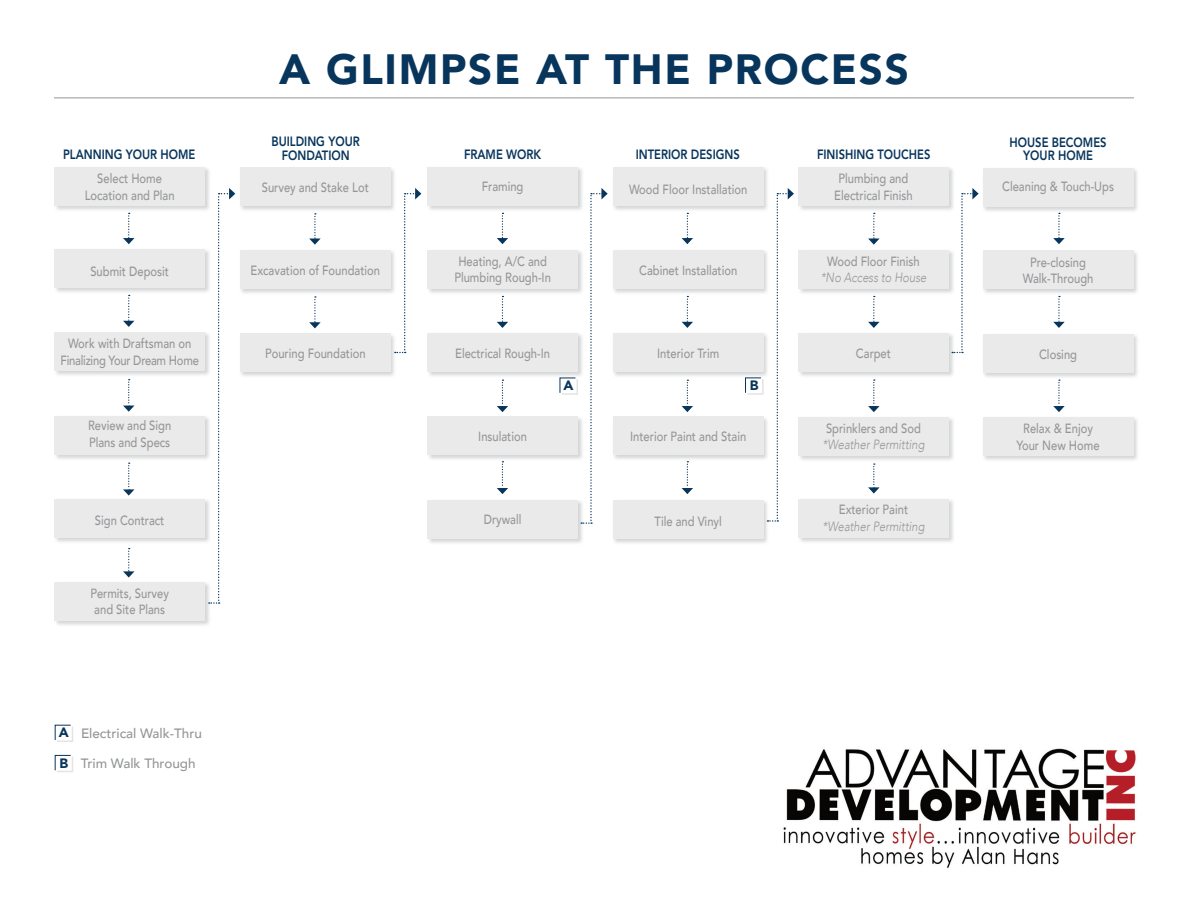
<style>
.page{position:relative;width:1188px;height:918px;background:#fff}
.page>*{position:absolute;margin:0;border:0;box-sizing:border-box;transform-origin:0 0}
.t1{font:900 42px "Avenir";letter-spacing:.04em;color:#08355c}
.t2{font:500 13.5px "Avenir";color:#939698}
.t3{font:900 13.5px "Avenir";color:#08355c}
.t4{font:500 13.35px/16.4px "Avenir";color:#939698;text-align:center;scale:.84 1}
.t5{font:800 13.35px/13.4px "Avenir";color:#08355c;text-align:center;scale:.84 1}
.t6{font:italic 300 13.35px "Avenir";color:#939698;scale:.84 1}
.t7{font:500 13.35px/16.4px "Avenir";letter-spacing:-.02em;color:#939698;text-align:center;scale:.84 1}
.s1{font-weight:900;color:#08355c}
</style>
<div class="page">
<svg style="left:211px;top:188px;width:24px;height:416px"></svg>
<hr style="left:54px;top:98px;width:1080px;height:1px;background:#939698">
<img style="left:783px;top:748px;width:353px;height:120px">
<div style="left:54px;top:166px;width:157px;height:46px;background:#939698;opacity:.4"></div>
<div style="left:55px;top:167px;width:150px;height:39px;background:#ebeaeb"></div>
<div style="left:54px;top:332px;width:157px;height:46px;background:#939698;opacity:.4"></div>
<div style="left:55px;top:332px;width:150px;height:39px;background:#ebeaeb"></div>
<div style="left:54px;top:415px;width:157px;height:46px;background:#939698;opacity:.4"></div>
<div style="left:55px;top:416px;width:150px;height:39px;background:#ebeaeb"></div>
<div style="left:54px;top:498px;width:157px;height:46px;background:#939698;opacity:.4"></div>
<div style="left:55px;top:499px;width:150px;height:39px;background:#ebeaeb"></div>
<div style="left:54px;top:582px;width:157px;height:45px;background:#939698;opacity:.4"></div>
<div style="left:55px;top:582px;width:150px;height:39px;background:#ebeaeb"></div>
<div style="left:240px;top:167px;width:157px;height:46px;background:#939698;opacity:.4"></div>
<div style="left:240px;top:167px;width:150px;height:39px;background:#ebeaeb"></div>
<div style="left:240px;top:250px;width:157px;height:45px;background:#939698;opacity:.4"></div>
<div style="left:240px;top:250px;width:150px;height:39px;background:#ebeaeb"></div>
<div style="left:240px;top:333px;width:157px;height:46px;background:#939698;opacity:.4"></div>
<div style="left:240px;top:333px;width:150px;height:39px;background:#ebeaeb"></div>
<div style="left:427px;top:166px;width:157px;height:46px;background:#939698;opacity:.4"></div>
<div style="left:428px;top:167px;width:150px;height:39px;background:#ebeaeb"></div>
<div style="left:427px;top:249px;width:157px;height:46px;background:#939698;opacity:.4"></div>
<div style="left:428px;top:250px;width:150px;height:39px;background:#ebeaeb"></div>
<div style="left:427px;top:332px;width:157px;height:46px;background:#939698;opacity:.4"></div>
<div style="left:428px;top:333px;width:150px;height:39px;background:#ebeaeb"></div>
<div style="left:427px;top:416px;width:157px;height:46px;background:#939698;opacity:.4"></div>
<div style="left:428px;top:416px;width:150px;height:39px;background:#ebeaeb"></div>
<div style="left:427px;top:499px;width:157px;height:46px;background:#939698;opacity:.4"></div>
<div style="left:428px;top:500px;width:150px;height:39px;background:#ebeaeb"></div>
<svg style="left:123px;top:548px;width:11px;height:30px"></svg>
<svg style="left:123px;top:463px;width:11px;height:33px"></svg>
<svg style="left:123px;top:379px;width:11px;height:33px"></svg>
<svg style="left:123px;top:213px;width:11px;height:31px"></svg>
<svg style="left:309px;top:296px;width:12px;height:32px"></svg>
<svg style="left:309px;top:213px;width:12px;height:32px"></svg>
<svg style="left:497px;top:461px;width:11px;height:33px"></svg>
<svg style="left:497px;top:380px;width:11px;height:32px"></svg>
<svg style="left:497px;top:296px;width:11px;height:32px"></svg>
<svg style="left:497px;top:213px;width:11px;height:31px"></svg>
<div style="left:613px;top:166px;width:157px;height:46px;background:#939698;opacity:.4"></div>
<div style="left:613px;top:167px;width:150px;height:39px;background:#ebeaeb"></div>
<div style="left:613px;top:249px;width:157px;height:46px;background:#939698;opacity:.4"></div>
<div style="left:613px;top:250px;width:150px;height:39px;background:#ebeaeb"></div>
<div style="left:613px;top:332px;width:157px;height:46px;background:#939698;opacity:.4"></div>
<div style="left:613px;top:333px;width:150px;height:39px;background:#ebeaeb"></div>
<div style="left:613px;top:416px;width:157px;height:46px;background:#939698;opacity:.4"></div>
<div style="left:613px;top:416px;width:150px;height:39px;background:#ebeaeb"></div>
<div style="left:613px;top:499px;width:157px;height:46px;background:#939698;opacity:.4"></div>
<div style="left:613px;top:500px;width:150px;height:39px;background:#ebeaeb"></div>
<div style="left:798px;top:166px;width:157px;height:46px;background:#939698;opacity:.4"></div>
<div style="left:798px;top:167px;width:151px;height:39px;background:#ebeaeb"></div>
<div style="left:798px;top:249px;width:157px;height:46px;background:#939698;opacity:.4"></div>
<div style="left:798px;top:250px;width:151px;height:39px;background:#ebeaeb"></div>
<div style="left:798px;top:332px;width:157px;height:46px;background:#939698;opacity:.4"></div>
<div style="left:798px;top:333px;width:151px;height:39px;background:#ebeaeb"></div>
<div style="left:982px;top:167px;width:157px;height:46px;background:#939698;opacity:.4"></div>
<div style="left:983px;top:168px;width:150px;height:39px;background:#ebeaeb"></div>
<div style="left:982px;top:250px;width:157px;height:46px;background:#939698;opacity:.4"></div>
<div style="left:983px;top:250px;width:150px;height:39px;background:#ebeaeb"></div>
<div style="left:982px;top:333px;width:157px;height:46px;background:#939698;opacity:.4"></div>
<div style="left:983px;top:334px;width:150px;height:39px;background:#ebeaeb"></div>
<div style="left:798px;top:416px;width:157px;height:46px;background:#939698;opacity:.4"></div>
<div style="left:798px;top:417px;width:151px;height:38px;background:#ebeaeb"></div>
<svg style="left:682px;top:461px;width:11px;height:33px"></svg>
<svg style="left:682px;top:380px;width:11px;height:32px"></svg>
<svg style="left:682px;top:296px;width:11px;height:32px"></svg>
<svg style="left:682px;top:213px;width:11px;height:31px"></svg>
<svg style="left:868px;top:379px;width:12px;height:33px"></svg>
<svg style="left:868px;top:296px;width:12px;height:32px"></svg>
<svg style="left:868px;top:213px;width:12px;height:32px"></svg>
<div style="left:54px;top:248px;width:157px;height:46px;background:#939698;opacity:.4"></div>
<div style="left:55px;top:249px;width:150px;height:39px;background:#ebeaeb"></div>
<svg style="left:123px;top:295px;width:11px;height:32px"></svg>
<div style="left:798px;top:498px;width:157px;height:46px;background:#939698;opacity:.4"></div>
<div style="left:798px;top:499px;width:151px;height:39px;background:#ebeaeb"></div>
<svg style="left:868px;top:463px;width:12px;height:31px"></svg>
<div style="left:982px;top:416px;width:157px;height:46px;background:#939698;opacity:.4"></div>
<div style="left:983px;top:417px;width:150px;height:39px;background:#ebeaeb"></div>
<svg style="left:395px;top:188px;width:26px;height:165px"></svg>
<svg style="left:952px;top:188px;width:27px;height:165px"></svg>
<svg style="left:1053px;top:296px;width:12px;height:32px"></svg>
<svg style="left:1053px;top:380px;width:12px;height:32px"></svg>
<svg style="left:1053px;top:213px;width:12px;height:31px"></svg>
<svg style="left:559px;top:188px;width:49px;height:336px"></svg>
<svg style="left:54px;top:724px;width:19px;height:18px"></svg>
<svg style="left:54px;top:755px;width:19px;height:17px"></svg>
<svg style="left:745px;top:188px;width:49px;height:334px"></svg>
<p class="t5" style="left:63px;top:148px;width:159px">PLANNING YOUR HOME</p>
<p class="t4" style="left:85px;top:170px;width:109px">Select Home<br>Location and Plan</p>
<p class="t4" style="left:90px;top:262px;width:95px">Submit Deposit</p>
<p class="t7" style="left:60px;top:335px;width:166px">Work with Draftsman on<br>Finalizing Your Dream Home</p>
<p class="t4" style="left:88px;top:417px;width:101px;text-align:left">Review and Sign<br>Plans and Specs</p>
<p class="t4" style="left:95px;top:511px;width:84px">Sign Contract</p>
<p class="t4" style="left:90px;top:585px;width:95px;text-align:left">Permits, Survey and Site Plans</p>
<p class="t3" style="left:59px;top:725px;width:12px">A</p>
<p class="t2" style="left:59px;top:752px;width:138px"><span class="s1">B</span> Trim Walk Through</p>
<p class="t2" style="left:81px;top:722px;width:122px">Electrical Walk-Thru</p>
<h1 class="t1" style="left:279px;top:44px;width:631px">A GLIMPSE AT THE PROCESS</h1>
<p class="t5" style="left:272px;top:135px;width:107px">BUILDING YOUR<br>FONDATION</p>
<p class="t5" style="left:464px;top:148px;width:93px">FRAME WORK</p>
<p class="t5" style="left:636px;top:148px;width:125px">INTERIOR DESIGNS</p>
<p class="t5" style="left:817px;top:148px;width:137px">FINISHING TOUCHES</p>
<p class="t4" style="left:262px;top:179px;width:129px">Survey and Stake Lot</p>
<p class="t4" style="left:482px;top:177px;width:51px">Framing</p>
<p class="t4" style="left:629px;top:180px;width:142px">Wood Floor Installation</p>
<p class="t4" style="left:834px;top:170px;width:95px">Plumbing and<br>Electrical Finish</p>
<p class="t4" style="left:251px;top:262px;width:156px">Excavation of Foundation</p>
<p class="t4" style="left:454px;top:252px;width:116px;text-align:left">Heating, A/C and<br>Plumbing Rough-In</p>
<p class="t4" style="left:639px;top:261px;width:118px">Cabinet Installation</p>
<p class="t4" style="left:827px;top:252px;width:112px">Wood Floor Finish</p>
<p class="t6" style="left:821px;top:270px;width:127px">*No Access to House</p>
<p class="t4" style="left:265px;top:345px;width:121px">Pouring Foundation</p>
<p class="t4" style="left:455px;top:345px;width:114px">Electrical Rough-In</p>
<p class="t4" style="left:657px;top:345px;width:76px">Interior Trim</p>
<p class="t4" style="left:856px;top:345px;width:43px">Carpet</p>
<p class="t3" style="left:564px;top:377px;width:12px">A</p>
<p class="t3" style="left:750px;top:377px;width:10px">B</p>
<p class="t4" style="left:478px;top:428px;width:60px">Insulation</p>
<p class="t4" style="left:630px;top:428px;width:140px">Interior Paint and Stain</p>
<p class="t4" style="left:826px;top:419px;width:114px">Sprinklers and Sod</p>
<p class="t6" style="left:822px;top:436px;width:123px">*Weather Permitting</p>
<p class="t4" style="left:484px;top:511px;width:46px">Drywall</p>
<p class="t4" style="left:655px;top:512px;width:82px">Tile and Vinyl</p>
<p class="t4" style="left:839px;top:501px;width:84px">Exterior Paint</p>
<p class="t6" style="left:822px;top:518px;width:123px">*Weather Permitting</p>
<p class="t5" style="left:1010px;top:135px;width:117px">HOUSE BECOMES<br>YOUR HOME</p>
<p class="t4" style="left:1002px;top:178px;width:135px">Cleaning &amp; Touch-Ups</p>
<p class="t4" style="left:1023px;top:253px;width:86px">Pre-closing<br>Walk-Through</p>
<p class="t4" style="left:1039px;top:345px;width:47px">Closing</p>
<p class="t4" style="left:1016px;top:420px;width:101px">Relax &amp; Enjoy<br>Your New Home</p>
</div>
